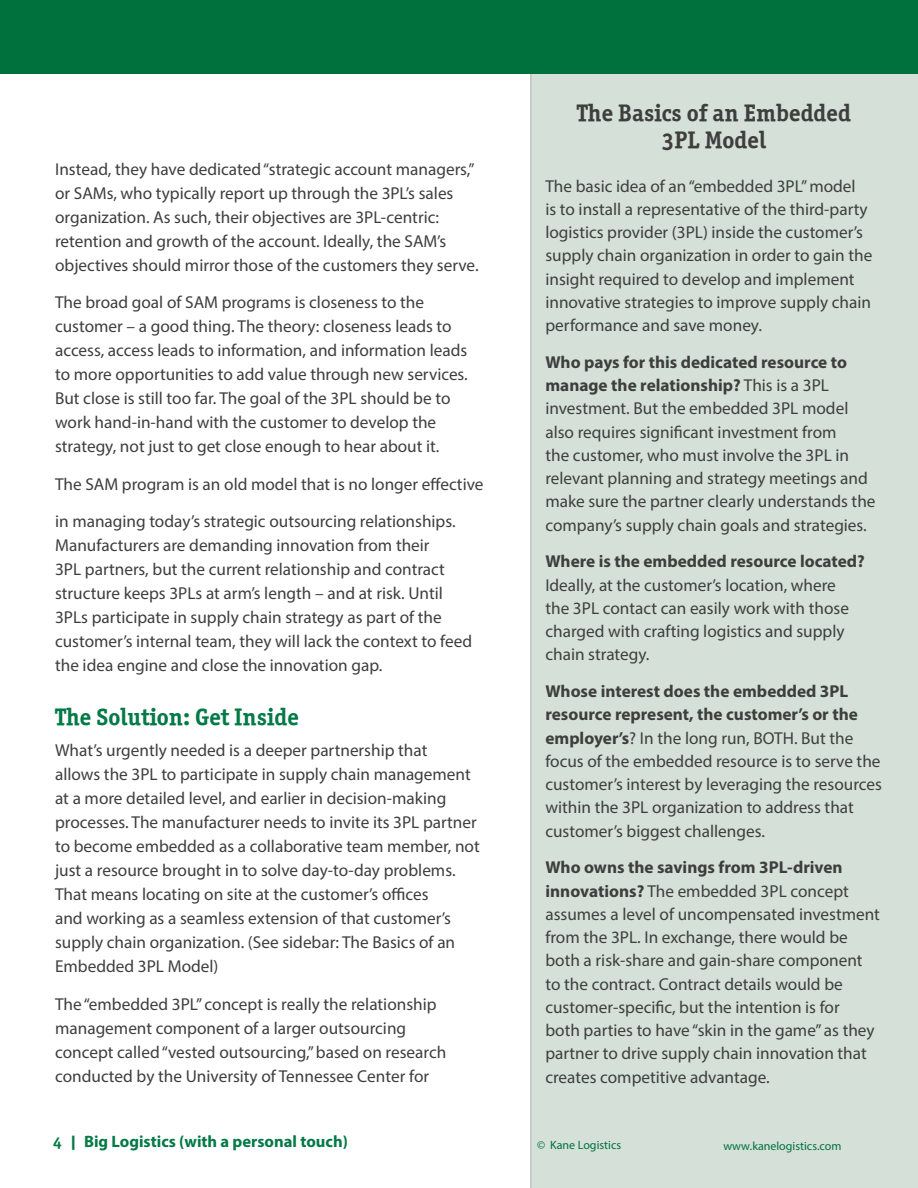
<style>
.page{position:relative;width:918px;height:1188px;background:#fff}
.page>*{position:absolute;margin:0;border:0;box-sizing:border-box;transform-origin:0 0}
.Head{font:24px/27px "Officina Serif OSITCTT Bold";color:#3e3e3f;text-align:center}
.text{font:24px "Officina Serif OSITCTT Bold";color:#027946}
.text-2{font:17.25px/23.2px "Myriad Pro";color:#3e3e3f}
.text-3{font:700 16.5px "Myriad Pro";color:#027946}
.t1{font:12px "Myriad Pro";color:#00713d}
.s1{font-family:"Officina Serif OSITCTT Bold";font-weight:400}
.s2{font-weight:700}
</style>
<div class="page">
<div style="left:530px;top:73px;width:388px;height:1115px;background:#d5e0d8"></div>
<div style="left:0;top:0;width:918px;height:73px;background:#00713d"></div>
<p class="text-2" style="left:55px;top:157px;width:425px;line-height:24px">Instead, they have dedicated “strategic account managers,” or SAMs, who typically report up through the 3PL’s sales organization. As such, their objectives are 3PL-centric: retention and growth of the account. Ideally, the SAM’s objectives should mirror those of the customers they serve.</p>
<p class="text-2" style="left:55px;top:290px;width:414px;line-height:24px">The broad goal of SAM programs is closeness to the customer – a good thing. The theory: closeness leads to access, access leads to information, and information leads to more opportunities to add value through new services.<br>But close is still too far. The goal of the 3PL should be to work hand-in-hand with the customer to develop the strategy, not just to get close enough to hear about it.</p>
<p class="text-2" style="left:55px;top:465px;width:430px;line-height:37.5px">The SAM program is an old model that is no longer effective in managing today’s strategic outsourcing relationships.</p>
<p class="text-2" style="left:55px;top:533px;width:419px;line-height:24px">Manufacturers are demanding innovation from their<br>3PL partners, but the current relationship and contract structure keeps 3PLs at arm’s length – and at risk. Until 3PLs participate in supply chain strategy as part of the customer’s internal team, they will lack the context to feed the idea engine and close the innovation gap.</p>
<p class="text" style="left:55px;top:703px;width:245px">The Solution: Get Inside</p>
<p class="text-2" style="left:55px;top:738px;width:426px;line-height:24px">What’s urgently needed is a deeper partnership that<br>allows the 3PL to participate in supply chain management at a more detailed level, and earlier in decision-making processes. The manufacturer needs to invite its 3PL partner to become embedded as a collaborative team member, not just a resource brought in to solve day-to-day problems.<br>That means locating on site at the customer’s offices<br>and working as a seamless extension of that customer’s supply chain organization. (See sidebar: The Basics of an Embedded 3PL Model)</p>
<p class="text-2" style="left:55px;top:992px;width:393px;line-height:24px">The “embedded 3PL” concept is really the relationship management component of a larger outsourcing concept called “vested outsourcing,” based on research conducted by the University of Tennessee Center for</p>
<p class="text-3" style="left:53px;top:1130px;width:296px"><span class="s1">4 |</span> Big Logistics (with a personal touch)</p>
<p class="Head" style="left:577px;top:99px;width:276px">The Basics of an Embedded<br>3PL Model</p>
<p class="text-2" style="left:545px;top:174px;width:329px">The basic idea of an “embedded 3PL” model<br>is to install a representative of the third-party logistics provider (3PL) inside the customer’s supply chain organization in order to gain the insight required to develop and implement innovative strategies to improve supply chain performance and save money.</p>
<p class="text-2" style="left:545px;top:350px;width:332px"><span class="s2">Who pays for this dedicated resource to manage the relationship?</span> This is a 3PL investment. But the embedded 3PL model also requires significant investment from<br>the customer, who must involve the 3PL in relevant planning and strategy meetings and make sure the partner clearly understands the company’s supply chain goals and strategies.</p>
<p class="text-2" style="left:545px;top:550px;width:321px"><span class="s2">Where is the embedded resource located?<br></span>Ideally, at the customer’s location, where<br>the 3PL contact can easily work with those charged with crafting logistics and supply chain strategy.</p>
<p class="text-2" style="left:545px;top:680px;width:338px"><span class="s2">Whose interest does the embedded 3PL resource represent, the customer’s or the employer’s</span>? In the long run, BOTH. But the focus of the embedded resource is to serve the customer’s interest by leveraging the resources within the 3PL organization to address that customer’s biggest challenges.</p>
<p class="text-2" style="left:545px;top:856px;width:336px"><span class="s2">Who owns the savings from 3PL-driven innovations?</span> The embedded 3PL concept assumes a level of uncompensated investment from the 3PL. In exchange, there would be both a risk-share and gain-share component to the contract. Contract details would be customer-specific, but the intention is for<br>both parties to have “skin in the game” as they partner to drive supply chain innovation that creates competitive advantage.</p>
<p class="t1" style="left:537px;top:1138px;width:86px">© Kane Logistics</p>
<p class="t1" style="left:723px;top:1138px;width:120px">www.kanelogistics.com</p>
</div>
